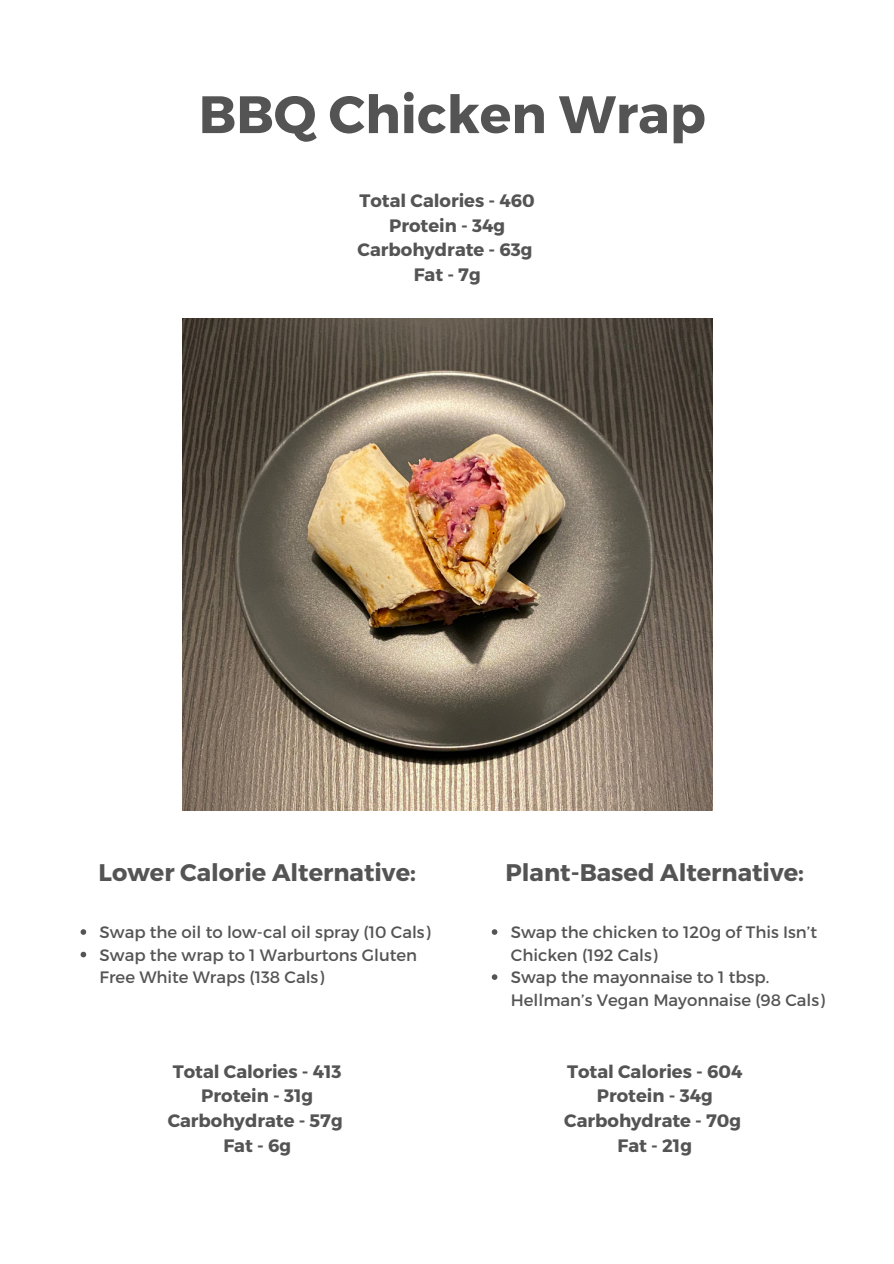
<style>
.page{position:relative;width:894px;height:1264px;background:#fff}
.page>*{position:absolute;margin:0;border:0;box-sizing:border-box;transform-origin:0 0}
.t1{font:700 52.5px "Montserrat";color:#545454}
.t2{font:700 24px "Montserrat";color:#545454}
.t3{font:700 18px/24.8px "Montserrat";color:#545454;text-align:center}
.t4{font:16.5px/22.5px "Montserrat";color:#545454}
</style>
<div class="page">
<img style="left:182px;top:318px;width:530px;height:493px">
<svg style="left:81px;top:929px;width:5px;height:5px"></svg>
<svg style="left:81px;top:951px;width:5px;height:6px"></svg>
<svg style="left:491px;top:929px;width:6px;height:5px"></svg>
<svg style="left:491px;top:974px;width:6px;height:5px"></svg>
<h1 class="t1" style="left:199px;top:80px;width:508px">BBQ Chicken Wrap</h1>
<p class="t3" style="left:357px;top:187px;width:179px">Total Calories - 460<br>Protein - 34g<br>Carbohydrate - 63g<br>Fat - 7g</p>
<h2 class="t2" style="left:98px;top:856px;width:319px">Lower Calorie Alternative:</h2>
<p class="t4" style="left:100px;top:920px;width:332px">Swap the oil to low-cal oil spray (10 Cals)<br>Swap the wrap to 1 Warburtons Gluten<br>Free White Wraps (138 Cals)</p>
<h2 class="t2" style="left:505px;top:856px;width:300px">Plant-Based Alternative:</h2>
<p class="t4" style="left:510px;top:920px;width:315px">Swap the chicken to 120g of This Isn’t<br>Chicken (192 Cals)<br>Swap the mayonnaise to 1 tbsp.<br>Hellman’s Vegan Mayonnaise (98 Cals)</p>
<p class="t3" style="left:168px;top:1057px;width:176px">Total Calories - 413<br>Protein - 31g<br>Carbohydrate - 57g<br>Fat - 6g</p>
<p class="t3" style="left:564px;top:1057px;width:180px">Total Calories - 604<br>Protein - 34g<br>Carbohydrate - 70g<br>Fat - 21g</p>
</div>
